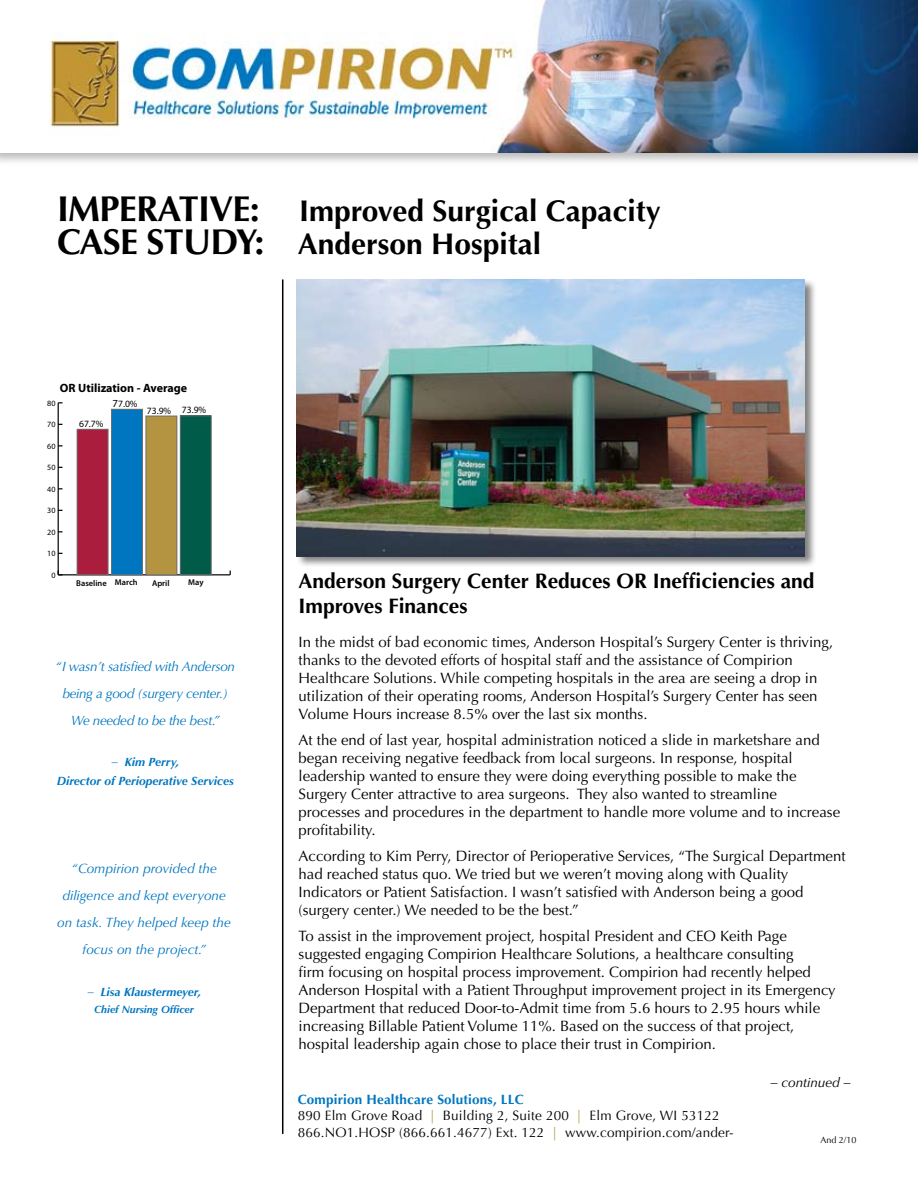
<style>
.page{position:relative;width:918px;height:1188px;background:#fff}
.page>*{position:absolute;margin:0;border:0;box-sizing:border-box;transform-origin:0 0}
.t1{font:700 36px "Optima";color:#000}
.t2{font:700 30px "Optima";color:#000}
.t3{font:700 21px/25.2px "Optima";color:#000}
.t4{font:15px/18px "Optima";color:#000}
.t5{font:13.5px/16.5px "Optima";letter-spacing:.015em;color:#000}
.t6{font:italic 13.5px/27px "Optima";color:#0076c0;text-align:center}
.t7{font:italic 13.5px/27px "Optima";letter-spacing:-.025em;color:#0077c0;text-align:center}
.t8{font:italic 13.5px "Optima";color:#000}
.t9{font:italic 700 12px/19.5px "Optima";color:#0076c0;text-align:center}
.t10{font:700 12px "Myriad Pro";color:#000}
.t11{font:italic 700 10.5px "Optima";color:#0076c0}
.t12{font:9.6px "Myriad Pro";color:#000}
.t13{font:9px "Optima";color:#000}
.t14{font:600 8.4px "Myriad Pro";color:#000}
.t15{font:8.1px "Myriad Pro";color:#000}
.s1{font-size:36px}
.s2{font-size:10.8px}
.s3{font-weight:400}
.s4{color:#0077c0}
.s5{font-weight:700;color:#0076c0}
.s6{color:#b49440}
</style>
<div class="page">
<div style="left:296px;top:278px;width:521px;height:290px;background:#000;opacity:.5"></div>
<img style="left:297px;top:295px;width:508px;height:261px">
<div style="left:0;top:0;width:918px;height:167px;background:#000;opacity:.27"></div>
<img style="left:0;top:0;width:918px;height:153px">
<hr style="left:282px;top:279px;width:1px;height:855px;background:#000">
<svg style="left:282px;top:278px;width:535px;height:17px;background:#bdd3ed"></svg>
<hr style="left:58px;top:574px;width:172px;height:1px;background:#000">
<hr style="left:58px;top:403px;width:1px;height:172px;background:#000">
<div style="left:180px;top:416px;width:31px;height:159px;background:#005c48"></div>
<div style="left:180px;top:415px;width:32px;height:160px;border:1px solid #6d6f71"></div>
<div style="left:146px;top:416px;width:31px;height:159px;background:#b49440"></div>
<div style="left:146px;top:416px;width:31px;height:159px;border:1px solid #6d6f71"></div>
<div style="left:112px;top:409px;width:30px;height:166px;background:#0076c0"></div>
<div style="left:111px;top:409px;width:32px;height:166px;border:1px solid #6d6f71"></div>
<div style="left:77px;top:429px;width:31px;height:146px;background:#aa1d3d"></div>
<div style="left:77px;top:429px;width:31px;height:146px;border:1px solid #6d6f71"></div>
<h2 class="t2" style="left:57px;top:194px;width:605px"><span class="s1">IMPERATIVE:</span> Improved Surgical Capacity</h2>
<h1 class="t1" style="left:57px;top:221px;width:43px">Case</h1>
<h2 class="t2" style="left:147px;top:227px;width:396px"><span class="s1">Study:</span> Anderson Hospital</h2>
<p class="t10" style="left:60px;top:380px;width:129px">OR Utilization - Average</p>
<p class="t15" style="left:47px;top:398px;width:10px">80</p>
<p class="t15" style="left:47px;top:420px;width:10px">70</p>
<p class="t15" style="left:47px;top:441px;width:10px">60</p>
<p class="t15" style="left:47px;top:463px;width:10px">50</p>
<p class="t15" style="left:47px;top:484px;width:10px">40</p>
<p class="t15" style="left:47px;top:506px;width:10px">30</p>
<p class="t15" style="left:47px;top:527px;width:10px">20</p>
<p class="t15" style="left:47px;top:549px;width:10px">10</p>
<p class="t15" style="left:51px;top:570px;width:6px">0</p>
<p class="t12" style="left:79px;top:417px;width:26px">67.7%</p>
<p class="t12" style="left:113px;top:398px;width:27px"><span class="s2">7</span>7.0%</p>
<p class="t12" style="left:147px;top:404px;width:61px">73.9% 73.9%</p>
<p class="t14" style="left:76px;top:577px;width:32px">Baseline</p>
<p class="t14" style="left:115px;top:577px;width:24px">March</p>
<p class="t14" style="left:152px;top:578px;width:19px">April</p>
<p class="t14" style="left:188px;top:577px;width:17px">May</p>
<p class="t7" style="left:55px;top:653px;width:181px">“I wasn’t satisfied with Anderson being a good (surgery center.)<br>We needed to be the best.”</p>
<p class="t9" style="left:57px;top:752px;width:178px"><span class="s3">–</span> Kim Perry,<br>Director of Perioperative Services</p>
<p class="t6" style="left:57px;top:855px;width:175px"><span class="s4">“</span>Compirion provided the diligence and kept everyone on task. They helped keep the focus on the project<span class="s4">.”</span></p>
<p class="t9" style="left:88px;top:982px;width:115px"><span class="s3">–</span> Lisa Klaustermeyer,</p>
<p class="t11" style="left:94px;top:1003px;width:101px">Chief Nursing Officer</p>
<h3 class="t3" style="left:298px;top:568px;width:518px">Anderson Surgery Center Reduces OR Inefficiencies and<br>Improves Finances</h3>
<p class="t4" style="left:299px;top:633px;width:536px">In the midst of bad economic times, Anderson Hospital’s Surgery Center is thriving, thanks to the devoted efforts of hospital staff and the assistance of Compirion Healthcare Solutions. While competing hospitals in the area are seeing a drop in utilization of their operating rooms, Anderson Hospital’s Surgery Center has seen Volume Hours increase 8.5% over the last six months.</p>
<p class="t4" style="left:299px;top:731px;width:543px">At the end of last year, hospital administration noticed a slide in marketshare and began receiving negative feedback from local surgeons. In response, hospital leadership wanted to ensure they were doing everything possible to make the Surgery Center attractive to area surgeons. They also wanted to streamline processes and procedures in the department to handle more volume and to increase profitability.</p>
<p class="t4" style="left:299px;top:847px;width:548px">According to Kim Perry, Director of Perioperative Services, “The Surgical Department had reached status quo. We tried but we weren’t moving along with Quality Indicators or Patient Satisfaction. I wasn’t satisfied with Anderson being a good (surgery center.) We needed to be the best.”</p>
<p class="t4" style="left:299px;top:927px;width:539px">To assist in the improvement project, hospital President and CEO Keith Page suggested engaging Compirion Healthcare Solutions, a healthcare consulting<br>firm focusing on hospital process improvement. Compirion had recently helped Anderson Hospital with a Patient Throughput improvement project in its Emergency Department that reduced Door-to-Admit time from 5.6 hours to 2.95 hours while increasing Billable Patient Volume 11%. Based on the success of that project, hospital leadership again chose to place their trust in Compirion.</p>
<p class="t8" style="left:771px;top:1074px;width:81px">– continued –</p>
<p class="t5" style="left:298px;top:1091px;width:437px"><span class="s5">Compirion Healthcare Solutions, LLC<br></span>890 Elm Grove Road <span class="s6">|</span> Building 2, Suite 200 <span class="s6">|</span> Elm Grove, WI 53122<br>866.NO1.HOSP (866.661.4677) Ext. 122 <span class="s6">|</span> www.compirion.com/ander-</p>
<p class="t13" style="left:820px;top:1134px;width:38px">And 2/10</p>
</div>
